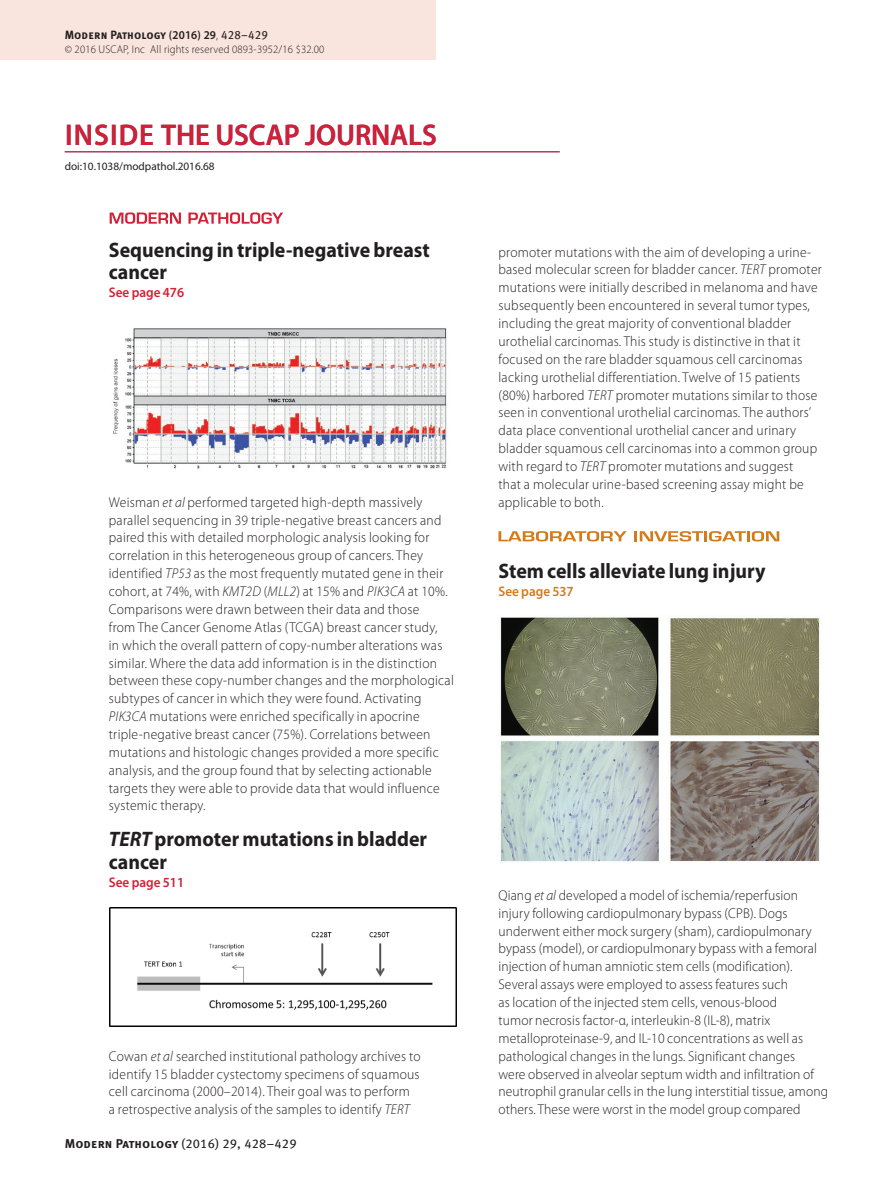
<style>
.page{position:relative;width:891px;height:1193px;background:#fff}
.page>*{position:absolute;margin:0;border:0;box-sizing:border-box;transform-origin:0 0}
.t1{font:600 30px "Myriad Pro";letter-spacing:-.005em;color:#d22034;scale:.95 1}
.Head{font:700 21px/22.5px "Myriad Pro";color:#231f20;scale:.95 1}
.Body{font:300 14.25px/17.9px "Myriad Pro";letter-spacing:.02em;color:#231f20;scale:.95 1}
.Green_page_number{font:600 13.95px "Myriad Pro";color:#d22034;scale:.95 1}
.Green_page_number-2{font:600 13.95px "Myriad Pro";color:#d17b1b;scale:.95 1}
.t2{font:12.75px "Meta OT Book 2";letter-spacing:.015em;color:#231f20}
.t3{font:700 12px "Meta OT";letter-spacing:.005em;color:#231f20;scale:.95 1}
.t4{font:11.25px "Myriad Pro Light 2";letter-spacing:.015em;color:#231f20;scale:.95 1}
.t5{font:11.25px "Myriad Pro";color:#231f20}
.s1{font-family:"Myriad Pro";font-weight:600}
.s2{font-family:"Myriad Pro Light 2";font-weight:400}
.s3{font-weight:400}
.s4{font-style:italic}
.s5{font-family:"Meta OT";font-weight:700}
</style>
<div class="page">
<div style="left:0;top:0;width:436px;height:60px;background:#f9e5de"></div>
<hr style="left:65px;top:151px;width:495px;height:1px;background:#d22034">
<svg style="left:498px;top:531px;width:129px;height:10px"></svg>
<svg style="left:634px;top:531px;width:145px;height:10px"></svg>
<svg style="left:110px;top:212px;width:71px;height:12px"></svg>
<svg style="left:188px;top:212px;width:95px;height:12px"></svg>
<img style="left:113px;top:328px;width:334px;height:141px">
<img style="left:110px;top:907px;width:346px;height:119px">
<img style="left:500px;top:617px;width:320px;height:245px">
<p class="t3" style="left:65px;top:28px;width:215px">Modern Pathology <span class="s1">(2016) 29</span><span class="s2">,</span> <span class="s3">428–429</span></p>
<p class="t4" style="left:65px;top:43px;width:275px">© 2016 USCAP, Inc All rights reserved 0893-3952/16 $32.00</p>
<p class="t1" style="left:65px;top:118px;width:393px">INSIDE THE USCAP JOURNALS</p>
<p class="t5" style="left:65px;top:160px;width:151px">doi:10.1038/modpathol.2016.68</p>
<p class="Head" style="left:109px;top:238px;width:339px">Sequencingin triple-negative breast cancer</p>
<p class="Green_page_number" style="left:109px;top:285px;width:81px">See page 476</p>
<p class="Body" style="left:109px;top:493px;width:365px">Weisman <span class="s4">et al</span> performed targeted high-depth massively parallel sequencing in 39 triple-negative breast cancers and paired this with detailed morphologic analysis looking for correlation in this heterogeneous group of cancers. They identified <span class="s4">TP53</span> as the most frequently mutated gene in their cohort, at 74%, with <span class="s4">KMT2D</span> (<span class="s4">MLL2</span>) at 15% and <span class="s4">PIK3CA</span> at 10%.<br>Comparisons were drawn between their data and those<br>from The Cancer Genome Atlas (TCGA) breast cancer study,<br>in which the overall pattern of copy-number alterations was similar. Where the data add information is in the distinction between these copy-number changes and the morphological subtypes of cancer in which they were found. Activating <span class="s4">PIK3CA</span> mutations were enriched specifically in apocrine triple-negative breast cancer (75%). Correlations between mutations and histologic changes provided a more specific analysis, and the group found that by selecting actionable targets they were able to provide data that would influence systemic therapy.</p>
<p class="Head" style="left:109px;top:828px;width:337px"><span class="s4">TERT</span>promoter mutations in bladder cancer</p>
<p class="Green_page_number" style="left:109px;top:874px;width:81px">See page 511</p>
<p class="Body" style="left:109px;top:1047px;width:330px">Cowan <span class="s4">et al</span> searched institutional pathology archives to identify 15 bladder cystectomy specimens of squamous cell carcinoma (2000–2014). Their goal was to perform<br>a retrospective analysis of the samples to identify <span class="s4">TERT</span></p>
<p class="t2" style="left:65px;top:1136px;width:233px"><span class="s5">Modern Pathology</span> (2016) 29, 428–429</p>
<p class="Body" style="left:498px;top:243px;width:342px">promoter mutations with the aim of developing a urine&shy;based molecular screen for bladder cancer. <span class="s4">TERT</span> promoter mutations were initially described in melanoma and have subsequently been encountered in several tumor types, including the great majority of conventional bladder urothelial carcinomas. This study is distinctive in that it focused on the rare bladder squamous cell carcinomas lacking urothelial differentiation. Twelve of 15 patients (80%) harbored <span class="s4">TERT</span> promoter mutations similar to those seen in conventional urothelial carcinomas. The authors’ data place conventional urothelial cancer and urinary bladder squamous cell carcinomas into a common group with regard to <span class="s4">TERT</span> promoter mutations and suggest<br>that a molecular urine-based screening assay might be applicable to both.</p>
<p class="Head" style="left:498px;top:560px;width:283px">Stem cells alleviate lung injury</p>
<p class="Green_page_number-2" style="left:498px;top:583px;width:81px">See page 537</p>
<p class="Body" style="left:498px;top:886px;width:349px">Qiang <span class="s4">et al</span> developed a model of ischemia/reperfusion injury following cardiopulmonary bypass (CPB). Dogs underwent either mock surgery (sham), cardiopulmonary bypass (model), or cardiopulmonary bypass with a femoral injection of human amniotic stem cells (modification).<br>Several assays were employed to assess features such<br>as location of the injected stem cells, venous-blood<br>tumor necrosis factor-α, interleukin-8 (IL-8), matrix metalloproteinase-9, and IL-10 concentrations as well as pathological changes in the lungs. Significant changes<br>were observed in alveolar septum width and infiltration of neutrophil granular cells in the lung interstitial tissue, among others. These were worst in the model group compared</p>
</div>
